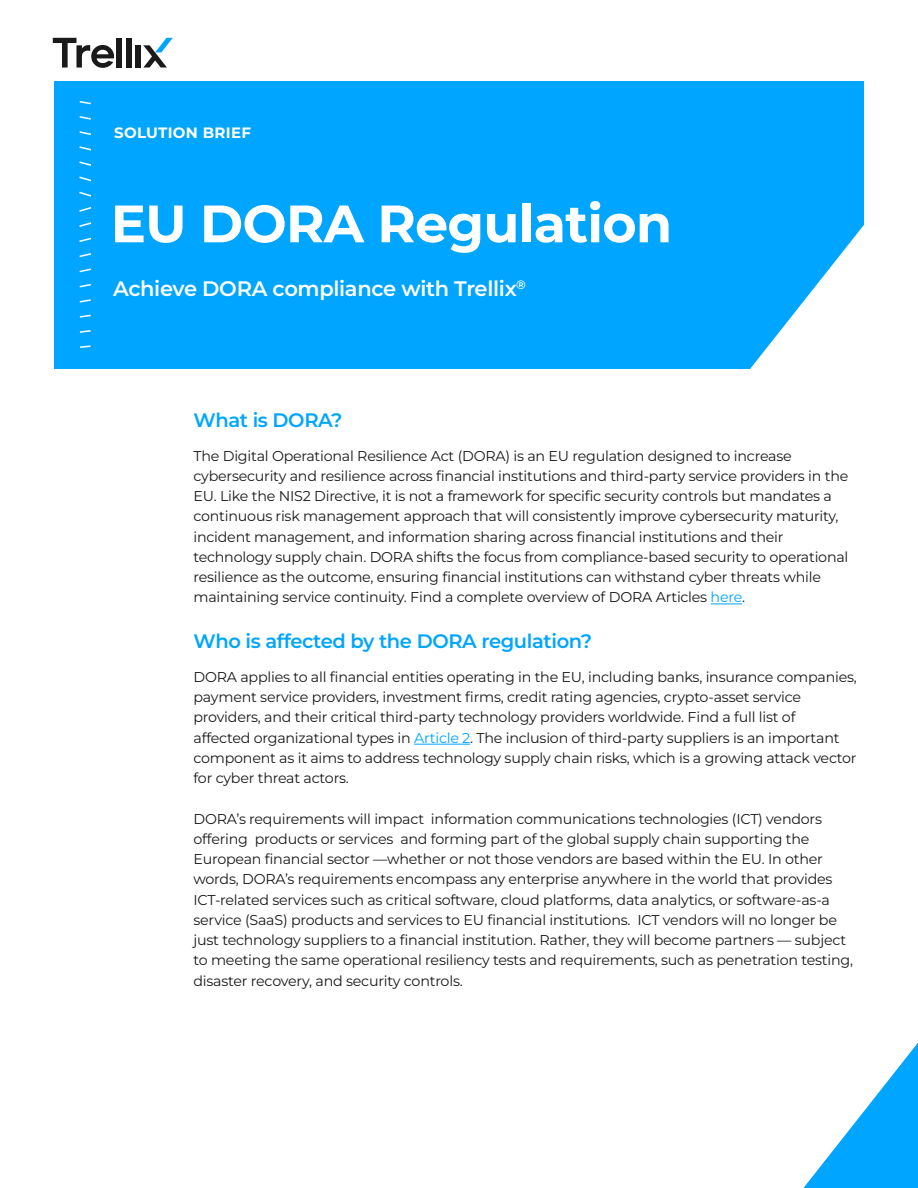
<style>
.page{position:relative;width:918px;height:1188px;background:#fff}
.page>*{position:absolute;margin:0;border:0;box-sizing:border-box;transform-origin:0 0}
.t1{font:700 52.5px "Montserrat";letter-spacing:-.015em;color:#fff}
.t2{font:600 21px "Montserrat";letter-spacing:-.015em;color:#fff}
.t3{font:600 19.5px "Montserrat";letter-spacing:-.02em;color:#00a5ff}
.t4{font:700 15px "Montserrat";letter-spacing:.02em;color:#fff}
.t5{font:14.25px/20.2px "Montserrat";letter-spacing:-.015em;color:#1a1a1a}
.s1{color:#00a5ff}
</style>
<div class="page">
<svg style="left:53px;top:38px;width:61px;height:30px"></svg>
<div style="left:117px;top:38px;width:5px;height:30px;background:#1a1a1a"></div>
<div style="left:126px;top:38px;width:5px;height:30px;background:#1a1a1a"></div>
<div style="left:135px;top:45px;width:6px;height:23px;background:#1a1a1a"></div>
<svg style="left:143px;top:38px;width:30px;height:30px"></svg>
<div style="left:54px;top:81px;width:810px;height:288px;background:#00a5ff"></div>
<svg style="left:803px;top:1043px;width:115px;height:145px"></svg>
<hr style="left:711px;top:604px;width:31px;height:1px;background:#00a5ff">
<hr style="left:414px;top:744px;width:56px;height:1px;background:#00a5ff">
<svg style="left:79px;top:101px;width:12px;height:247px;background:#19adff"></svg>
<p class="t4" style="left:114px;top:122px;width:138px">SOLUTION BRIEF</p>
<h1 class="t1" style="left:111px;top:186px;width:563px">EU DORA Regulation</h1>
<h2 class="t2" style="left:113px;top:274px;width:414px">Achieve DORA compliance with Trellix<sup>®</sup></h2>
<h3 class="t3" style="left:194px;top:406px;width:150px">What is DORA?</h3>
<p class="t5" style="left:194px;top:445px;width:656px">The Digital Operational Resilience Act (DORA) is an EU regulation designed to increase cybersecurity and resilience across financial institutions and third-party service providers in the EU. Like the NIS2 Directive, it is not a framework for specific security controls but mandates a continuous risk management approach that will consistently improve cybersecurity maturity, incident management, and information sharing across financial institutions and their technology supply chain. DORA shifts the focus from compliance-based security to operational resilience as the outcome, ensuring financial institutions can withstand cyber threats while maintaining service continuity. Find a complete overview of DORA Articles <span class="s1">here</span>.</p>
<h3 class="t3" style="left:194px;top:627px;width:400px">Who is affected by the DORA regulation?</h3>
<p class="t5" style="left:194px;top:666px;width:665px">DORA applies to all financial entities operating in the EU, including banks, insurance companies, payment service providers, investment firms, credit rating agencies, crypto-asset service providers, and their critical third-party technology providers worldwide. Find a full list of<br>affected organizational types in <span class="s1">Article 2</span>. The inclusion of third-party suppliers is an important component as it aims to address technology supply chain risks, which is a growing attack vector for cyber threat actors.</p>
<p class="t5" style="left:194px;top:808px;width:661px">DORA’s requirements will impact information communications technologies (ICT) vendors offering products or services and forming part of the global supply chain supporting the European financial sector —whether or not those vendors are based within the EU. In other words, DORA’s requirements encompass any enterprise anywhere in the world that provides ICT-related services such as critical software, cloud platforms, data analytics, or software-as-a service (SaaS) products and services to EU financial institutions. ICT vendors will no longer be just technology suppliers to a financial institution. Rather, they will become partners — subject to meeting the same operational resiliency tests and requirements, such as penetration testing, disaster recovery, and security controls.</p>
</div>
